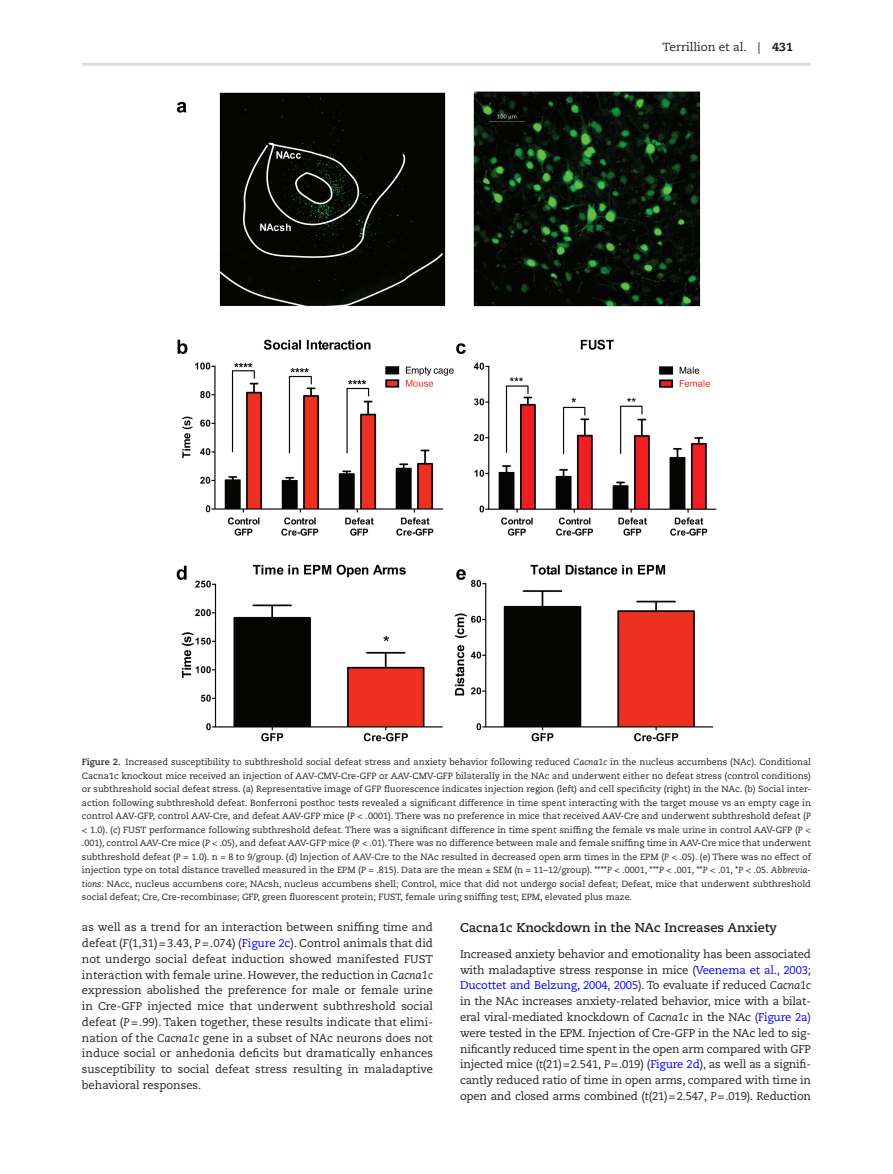
<style>
.page{position:relative;width:893px;height:1174px;background:#fff}
.page>*{position:absolute;margin:0;border:0;box-sizing:border-box;transform-origin:0 0}
.t1{font:700 12.75px "Caecilia LT Std";color:#231f20}
.t2{font:11.7px "Caecilia LT Std";color:#231f20}
.t3{font:11.25px/15.8px "Caecilia LT Std";letter-spacing:-.015em;color:#231f20;text-align:justify}
.t4{font:9px/13.5px "Caecilia LT Std";color:#231f20;text-align:justify}
.s1{font-weight:800}
.s2{font-weight:700}
.s3{font-style:italic}
.s4{color:#00f}
</style>
<div class="page">
<hr style="left:82px;top:63px;width:729px;height:3px;background:#dcdddf">
<img style="left:176px;top:92px;width:540px;height:649px">
<p class="t2" style="left:663px;top:40px;width:132px">Terrillion et al. | <span class="s1">431</span></p>
<p class="t4" style="left:82px;top:755px;width:731px"><span class="s2">Figure 2.</span> Increased susceptibility to subthreshold social defeat stress and anxiety behavior following reduced <span class="s3">Cacna1c</span> in the nucleus accumbens (NAc). Conditional Cacna1c knockout mice received an injection of AAV-CMV-Cre-GFP or AAV-CMV-GFP bilaterally in the NAc and underwent either no defeat stress (control conditions) or subthreshold social defeat stress. (a) Representative image of GFP fluorescence indicates injection region (left) and cell specificity (right) in the NAc. (b) Social inter&shy;action following subthreshold defeat. Bonferroni posthoc tests revealed a significant difference in time spent interacting with the target mouse vs an empty cage in control AAV-GFP, control AAV-Cre, and defeat AAV-GFP mice (<span class="s3">P</span> &lt; .0001). There was no preference in mice that received AAV-Cre and underwent subthreshold defeat (<span class="s3">P </span>&lt; 1.0). (c) FUST performance following subthreshold defeat. There was a significant difference in time spent sniffing the female vs male urine in control AAV-GFP (<span class="s3">P</span> &lt; .001), control AAV-Cre mice (<span class="s3">P</span> &lt; .05), and defeat AAV-GFP mice (<span class="s3">P</span> &lt; .01). There was no difference between male and female sniffing time in AAV-Cre mice that underwent subthreshold defeat (<span class="s3">P</span> = 1.0). n = 8 to 9/group. (d) Injection of AAV-Cre to the NAc resulted in decreased open arm times in the EPM (<span class="s3">P</span> &lt; .05). (e) There was no effect of injection type on total distance travelled measured in the EPM (<span class="s3">P</span> = .815). Data are the mean ± SEM (n = 11–12/group). ****<span class="s3">P</span> &lt; .0001, ***<span class="s3">P</span> &lt; .001, **<span class="s3">P</span> &lt; .01, *<span class="s3">P</span> &lt; .05. <span class="s3">Abbrevia&shy;tions:</span> NAcc, nucleus accumbens core; NAcsh, nucleus accumbens shell; Control, mice that did not undergo social defeat; Defeat, mice that underwent subthreshold social defeat; Cre, Cre-recombinase; GFP, green fluorescent protein; FUST, female uring sniffing test; EPM, elevated plus maze.</p>
<p class="t3" style="left:82px;top:919px;width:353px">as well as a trend for an interaction between sniffing time and defeat (<span class="s3">F</span>(1,31)=3.43, <span class="s3">P</span>=.074) (<span class="s4">Figure 2c</span>). Control animals that did not undergo social defeat induction showed manifested FUST interaction with female urine. However, the reduction in <span class="s3">Cacna1c </span>expression abolished the preference for male or female urine in Cre-GFP injected mice that underwent subthreshold social defeat (<span class="s3">P</span>=.99). Taken together, these results indicate that elimi&shy;nation of the <span class="s3">Cacna1c</span> gene in a subset of NAc neurons does not induce social or anhedonia deficits but dramatically enhances susceptibility to social defeat stress resulting in maladaptive behavioral responses.</p>
<h1 class="t1" style="left:460px;top:920px;width:319px">Cacna1c Knockdown in the NAc Increases Anxiety</h1>
<p class="t3" style="left:460px;top:946px;width:353px">Increased anxiety behavior and emotionality has been associated with maladaptive stress response in mice (<span class="s4">Veenema et al., 2003</span>; <span class="s4">Ducottet and Belzung, 2004</span>, <span class="s4">2005</span>). To evaluate if reduced <span class="s3">Cacna1c </span>in the NAc increases anxiety-related behavior, mice with a bilat&shy;eral viral-mediated knockdown of <span class="s3">Cacna1c</span> in the NAc (<span class="s4">Figure 2a</span>) were tested in the EPM. Injection of Cre-GFP in the NAc led to sig&shy;nificantly reduced time spent in the open arm compared with GFP injected mice (<span class="s3">t</span>(21)=2.541, <span class="s3">P</span>=.019) (<span class="s4">Figure 2d</span>), as well as a signifi&shy;cantly reduced ratio of time in open arms, compared with time in open and closed arms combined (<span class="s3">t</span>(21)=2.547, <span class="s3">P</span>=.019). Reduction</p>
</div>
